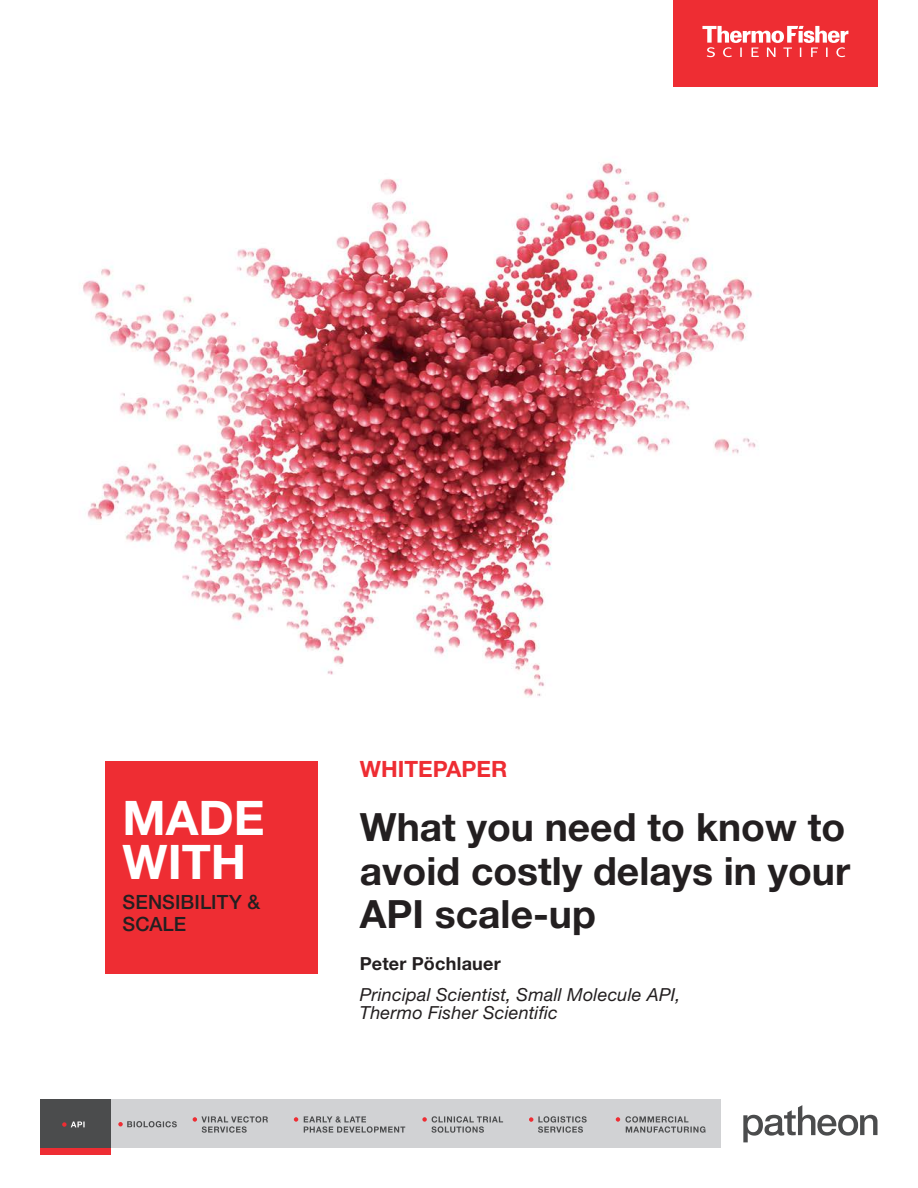
<style>
.page{position:relative;width:918px;height:1188px;background:#fff}
.page>*{position:absolute;margin:0;border:0;box-sizing:border-box;transform-origin:0 0}
.PATH_WP_Cover_White{font:700 47.7px/44.8px "Helvetica Neue LT Std";color:#fff}
.PATH_WP_Cover_Title{font:700 39px/43.5px "Helvetica Neue LT Std";color:#231f20}
.PATH_WP_Cover_Page{font:700 22.5px "Helvetica Neue LT Std";color:#ee2d33}
.PATH_WP_Cover_Subhea{font:500 19.65px/21.5px "Helvetica Neue LT Std";letter-spacing:.005em;color:#231f20}
.PATH_WP_Author_Title{font:italic 18px/18px "Helvetica Neue LT Std";letter-spacing:.01em;color:#231f20}
.PATH_WP_Author_Name{font:700 18px "Helvetica Neue LT Std";letter-spacing:.015em;color:#231f20}
</style>
<div class="page">
<svg style="left:743px;top:1105px;width:134px;height:37px"></svg>
<div style="left:673px;top:0;width:205px;height:86px;background:#ee2d33"></div>
<svg style="left:702px;top:26px;width:146px;height:31px"></svg>
<div style="left:40px;top:1099px;width:681px;height:49px;background:#d1d2d4"></div>
<div style="left:40px;top:1148px;width:71px;height:7px;background:#ee2d33"></div>
<div style="left:40px;top:1099px;width:71px;height:49px;background:#4b4c4d"></div>
<svg style="left:62px;top:1122px;width:23px;height:5px"></svg>
<svg style="left:118px;top:1121px;width:59px;height:6px"></svg>
<svg style="left:304px;top:1116px;width:101px;height:17px"></svg>
<svg style="left:294px;top:1117px;width:4px;height:5px"></svg>
<svg style="left:422px;top:1116px;width:81px;height:17px"></svg>
<svg style="left:193px;top:1116px;width:75px;height:17px"></svg>
<svg style="left:529px;top:1116px;width:58px;height:17px"></svg>
<svg style="left:616px;top:1116px;width:89px;height:17px"></svg>
<img style="left:82px;top:162px;width:674px;height:536px">
<div style="left:106px;top:761px;width:212px;height:212px;background:#ee2d33"></div>
<p class="PATH_WP_Cover_White" style="left:123px;top:794px;width:144px">MADE<br>WITH</p>
<p class="PATH_WP_Cover_Subhea" style="left:123px;top:891px;width:139px">SENSIBILITY &amp;<br>SCALE</p>
<p class="PATH_WP_Cover_Page" style="left:360px;top:755px;width:149px">WHITEPAPER</p>
<p class="PATH_WP_Cover_Title" style="left:360px;top:805px;width:492px">What you need to know to avoid costly delays in your<br>API scale-up</p>
<p class="PATH_WP_Author_Name" style="left:360px;top:952px;width:143px">Peter Pöchlauer</p>
<p class="PATH_WP_Author_Title" style="left:360px;top:986px;width:322px">Principal Scientist, Small Molecule API,<br>Thermo Fisher Scientific</p>
</div>
